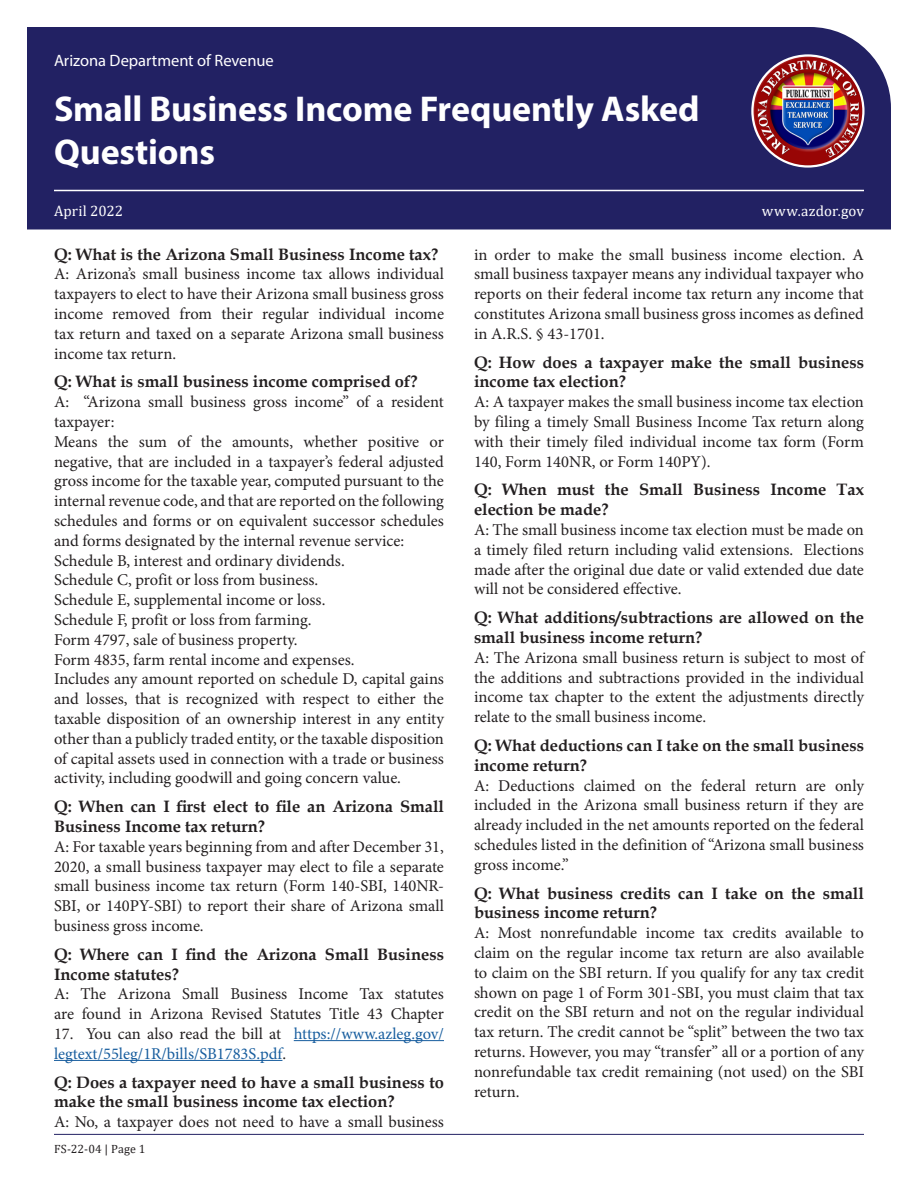
<style>
.page{position:relative;width:918px;height:1188px;background:#fff}
.page>*{position:absolute;margin:0;border:0;box-sizing:border-box;transform-origin:0 0}
.t1{font:700 36px/43.2px "Myriad Pro";letter-spacing:-.005em;color:#fff}
.t2{font:16.5px/19.8px "Minion Pro";color:#231f20;text-align:justify}
.Questions{font:700 16.5px/19.8px "Book Antiqua";color:#231f20}
.t3{font:16.5px/19.8px "Minion Pro";color:#175d9e}
.t4{font:16.5px "Myriad Pro";letter-spacing:-.005em;color:#fff}
.t5{font:15px "Cambria";letter-spacing:.005em;color:#fff}
.t6{font:12px "Cambria";letter-spacing:.02em;color:#231f20}
.s1{color:#231f20}
</style>
<div class="page">
<hr style="left:54px;top:1134px;width:810px;height:1px;background:#222163">
<div style="left:27px;top:27px;width:864px;height:203px;background:#222163"></div>
<hr style="left:54px;top:190px;width:810px;height:1px;background:#fff">
<img style="left:752px;top:56px;width:111px;height:110px;border-radius:55px">
<div style="left:751px;top:54px;width:114px;height:114px;border:2px solid #fff;border-radius:50%"></div>
<hr style="left:294px;top:1040px;width:150px;height:1px;background:#175d9e">
<hr style="left:54px;top:1060px;width:228px;height:1px;background:#175d9e">
<p class="t4" style="left:54px;top:51px;width:221px">Arizona Department of Revenue</p>
<h1 class="t1" style="left:54px;top:86px;width:647px">Small Business Income Frequently Asked<br>Questions</h1>
<p class="t5" style="left:54px;top:202px;width:71px">April 2022</p>
<p class="t5" style="left:762px;top:202px;width:104px">www.azdor.gov</p>
<p class="Questions" style="left:54px;top:244px;width:386px">Q: What is the Arizona Small Business Income tax?</p>
<p class="t2" style="left:54px;top:264px;width:392px">A: Arizona’s small business income tax allows individual taxpayers to elect to have their Arizona small business gross income removed from their regular individual income tax return and taxed on a separate Arizona small business income tax return.</p>
<p class="Questions" style="left:54px;top:372px;width:365px">Q: What is small business income comprised of?</p>
<p class="t2" style="left:54px;top:392px;width:391px">A: “Arizona small business gross income” of a resident taxpayer:</p>
<p class="t2" style="left:54px;top:432px;width:392px">Means the sum of the amounts, whether positive or negative, that are included in a taxpayer’s federal adjusted gross income for the taxable year, computed pursuant to the internal revenue code, and that are reported on the following schedules and forms or on equivalent successor schedules and forms designated by the internal revenue service:</p>
<p class="t2" style="left:54px;top:550px;width:292px">Schedule B, interest and ordinary dividends.</p>
<p class="t2" style="left:54px;top:570px;width:266px">Schedule C, profit or loss from business.</p>
<p class="t2" style="left:54px;top:590px;width:273px">Schedule E, supplemental income or loss.</p>
<p class="t2" style="left:54px;top:610px;width:259px">Schedule F, profit or loss from farming.</p>
<p class="t2" style="left:54px;top:630px;width:245px">Form 4797, sale of business property.</p>
<p class="t2" style="left:54px;top:649px;width:302px">Form 4835, farm rental income and expenses.</p>
<p class="t2" style="left:54px;top:669px;width:392px">Includes any amount reported on schedule D, capital gains and losses, that is recognized with respect to either the taxable disposition of an ownership interest in any entity other than a publicly traded entity, or the taxable disposition of capital assets used in connection with a trade or business activity, including goodwill and going concern value.</p>
<p class="Questions" style="left:54px;top:797px;width:392px">Q: When can I first elect to file an Arizona Small<br>Business Income tax return?</p>
<p class="t2" style="left:54px;top:837px;width:392px">A: For taxable years beginning from and after December 31, 2020, a small business taxpayer may elect to file a separate small business income tax return (Form 140-SBI, 140NR-SBI, or 140PY-SBI) to report their share of Arizona small business gross income.</p>
<p class="Questions" style="left:54px;top:944px;width:392px">Q: Where can I find the Arizona Small Business<br>Income statutes?</p>
<p class="t2" style="left:54px;top:984px;width:392px">A: The Arizona Small Business Income Tax statutes are found in Arizona Revised Statutes Title 43 Chapter</p>
<p class="t3" style="left:54px;top:1024px;width:392px"><span class="s1">17. You can also read the bill at</span> https://www.azleg.gov/ legtext/55leg/1R/bills/SB1783S.pdf<span class="s1">.</span></p>
<p class="Questions" style="left:54px;top:1072px;width:392px">Q: Does a taxpayer need to have a small business to make the small business income tax election?</p>
<p class="t2" style="left:54px;top:1112px;width:391px">A: No, a taxpayer does not need to have a small business</p>
<p class="t2" style="left:474px;top:244px;width:392px">in order to make the small business income election. A small business taxpayer means any individual taxpayer who reports on their federal income tax return any income that constitutes Arizona small business gross incomes as defined in A.R.S. § 43-1701.</p>
<p class="Questions" style="left:474px;top:352px;width:392px">Q: How does a taxpayer make the small business income tax election?</p>
<p class="t2" style="left:474px;top:392px;width:392px">A: A taxpayer makes the small business income tax election by filing a timely Small Business Income Tax return along with their timely filed individual income tax form (Form 140, Form 140NR, or Form 140PY).</p>
<p class="Questions" style="left:474px;top:480px;width:391px">Q: When must the Small Business Income Tax election be made?</p>
<p class="t2" style="left:474px;top:520px;width:392px">A: The small business income tax election must be made on a timely filed return including valid extensions. Elections made after the original due date or valid extended due date will not be considered effective.</p>
<p class="Questions" style="left:474px;top:608px;width:392px">Q: What additions/subtractions are allowed on the small business income return?</p>
<p class="t2" style="left:474px;top:648px;width:392px">A: The Arizona small business return is subject to most of the additions and subtractions provided in the individual income tax chapter to the extent the adjustments directly relate to the small business income.</p>
<p class="Questions" style="left:474px;top:735px;width:392px">Q: What deductions can I take on the small business income return?</p>
<p class="t2" style="left:474px;top:775px;width:392px">A: Deductions claimed on the federal return are only included in the Arizona small business return if they are already included in the net amounts reported on the federal schedules listed in the definition of “Arizona small business gross income.”</p>
<p class="Questions" style="left:474px;top:883px;width:391px">Q: What business credits can I take on the small business income return?</p>
<p class="t2" style="left:474px;top:923px;width:392px">A: Most nonrefundable income tax credits available to claim on the regular income tax return are also available to claim on the SBI return. If you qualify for any tax credit shown on page 1 of Form 301-SBI, you must claim that tax credit on the SBI return and not on the regular individual tax return. The credit cannot be “split” between the two tax returns. However, you may “transfer” all or a portion of any nonrefundable tax credit remaining (not used) on the SBI return.</p>
<p class="t6" style="left:54px;top:1142px;width:93px">FS-22-04 | Page 1</p>
</div>
